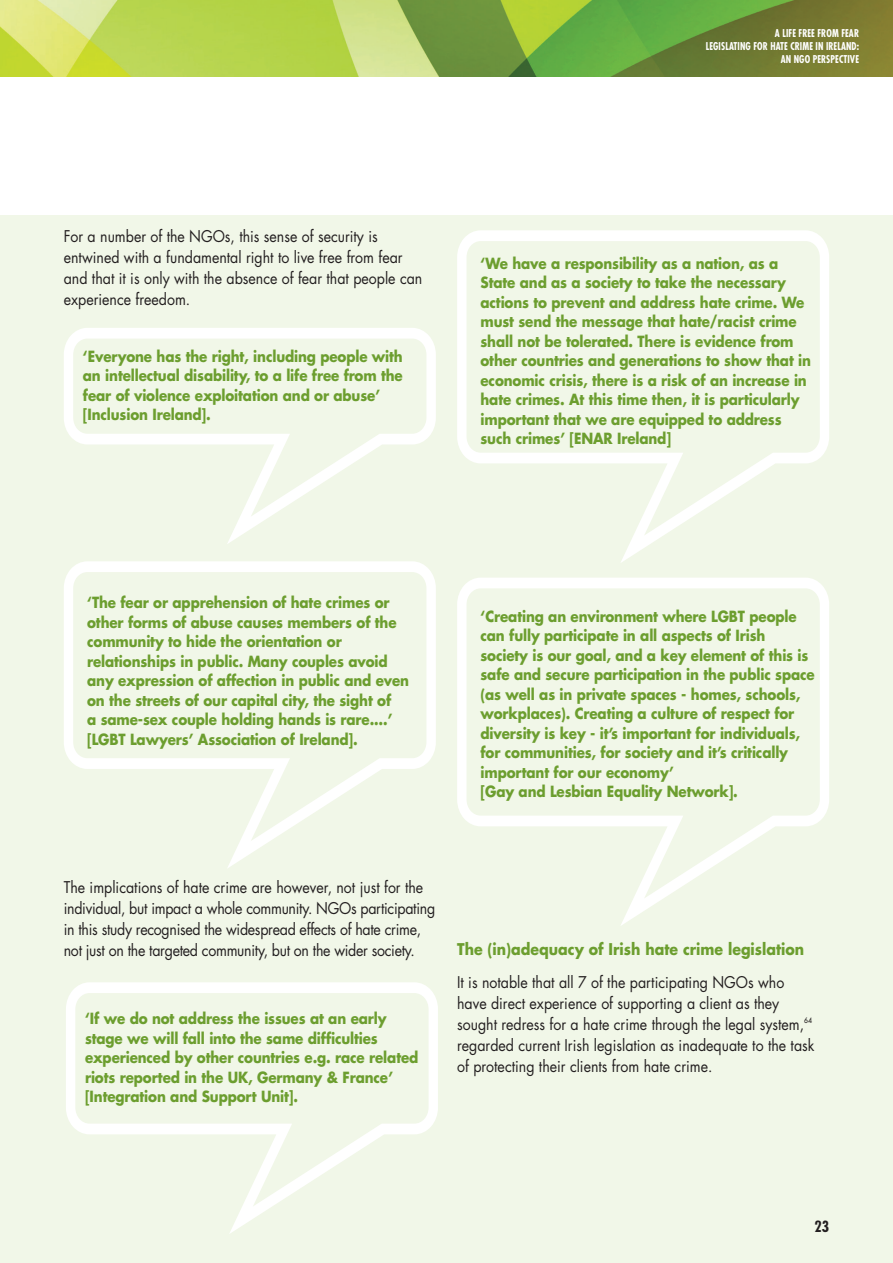
<style>
.page{position:relative;width:893px;height:1263px;background:#fff}
.page>*{position:absolute;margin:0;border:0;box-sizing:border-box;transform-origin:0 0}
.t1{font:15.75px/21px "Futura";color:#231f20;scale:.9 1}
.t2{font:15.75px/21px "Futura";letter-spacing:-.02em;color:#231f20;scale:.9 1}
.t3{font:700 15.75px "Futura";color:#6c9e2f;scale:.9 1}
.t4{font:700 15px/19.5px "Futura";letter-spacing:-.01em;color:#6c9e2f;scale:.9 1}
.t5{font:700 condensed 15px "Futura";color:#231f20}
.t6{font:700 condensed 10.5px/12.6px "Futura";letter-spacing:.01em;color:#fff;text-align:right;scale:.9 1}
.t7{font:7.5px "Futura";color:#231f20;scale:.9 1}
</style>
<div class="page">
<div style="left:0;top:215px;width:893px;height:1048px;background:#f1f7e8"></div>
<img style="left:0;top:0;width:893px;height:76px">
<svg style="left:64px;top:328px;width:372px;height:216px"></svg>
<svg style="left:64px;top:561px;width:372px;height:307px"></svg>
<svg style="left:66px;top:982px;width:372px;height:252px"></svg>
<svg style="left:457px;top:230px;width:372px;height:332px"></svg>
<svg style="left:457px;top:578px;width:372px;height:347px"></svg>
<p class="t6" style="left:706px;top:27px;width:172px">A LIFE FREE FROM FEAR<br>LEGISLATING FOR HATE CRIME IN IRELAND:<br>AN NGO PERSPECTIVE</p>
<p class="t1" style="left:64px;top:225px;width:400px">For a number of the NGOs, this sense of security is entwined with a fundamental right to live free from fear and that it is only with the absence of fear that people can experience freedom.</p>
<p class="t4" style="left:83px;top:346px;width:357px">‘Everyone has the right, including people with an intellectual disability, to a life free from the fear of violence exploitation and or abuse’ [Inclusion Ireland].</p>
<p class="t4" style="left:480px;top:253px;width:369px">‘We have a responsibility as a nation, as a State and as a society to take the necessary actions to prevent and address hate crime. We must send the message that hate/racist crime shall not be tolerated. There is evidence from other countries and generations to show that in economic crisis, there is a risk of an increase in hate crimes. At this time then, it is particularly important that we are equipped to address such crimes’ [ENAR Ireland]</p>
<p class="t4" style="left:87px;top:592px;width:359px">‘The fear or apprehension of hate crimes or other forms of abuse causes members of the community to hide the orientation or relationships in public. Many couples avoid any expression of affection in public and even on the streets of our capital city, the sight of<br>a same-sex couple holding hands is rare.…’ [LGBT Lawyers’ Association of Ireland].</p>
<p class="t4" style="left:480px;top:606px;width:373px">‘Creating an environment where LGBT people can fully participate in all aspects of Irish society is our goal, and a key element of this is safe and secure participation in the public space (as well as in private spaces - homes, schools, workplaces). Creating a culture of respect for diversity is key - it’s important for individuals, for communities, for society and it’s critically important for our economy’<br>[Gay and Lesbian Equality Network].</p>
<p class="t2" style="left:64px;top:876px;width:414px">The implications of hate crime are however, not just for the individual, but impact a whole community. NGOs participating in this study recognised the widespread effects of hate crime, not just on the targeted community, but on the wider society.</p>
<p class="t4" style="left:85px;top:1008px;width:372px">‘If we do not address the issues at an early stage we will fall into the same difficulties experienced by other countries e.g. race related riots reported in the UK, Germany &amp; France’ [Integration and Support Unit].</p>
<p class="t3" style="left:457px;top:938px;width:387px">The (in)adequacy of Irish hate crime legislation</p>
<p class="t1" style="left:457px;top:972px;width:387px">It is notable that all 7 of the participating NGOs who have direct experience of supporting a client as they sought redress for a hate crime through the legal system,</p>
<p class="t7" style="left:804px;top:1015px;width:10px">64</p>
<p class="t1" style="left:457px;top:1035px;width:399px">regarded current Irish legislation as inadequate to the task of protecting their clients from hate crime.</p>
<p class="t5" style="left:814px;top:1217px;width:16px">23</p>
</div>
